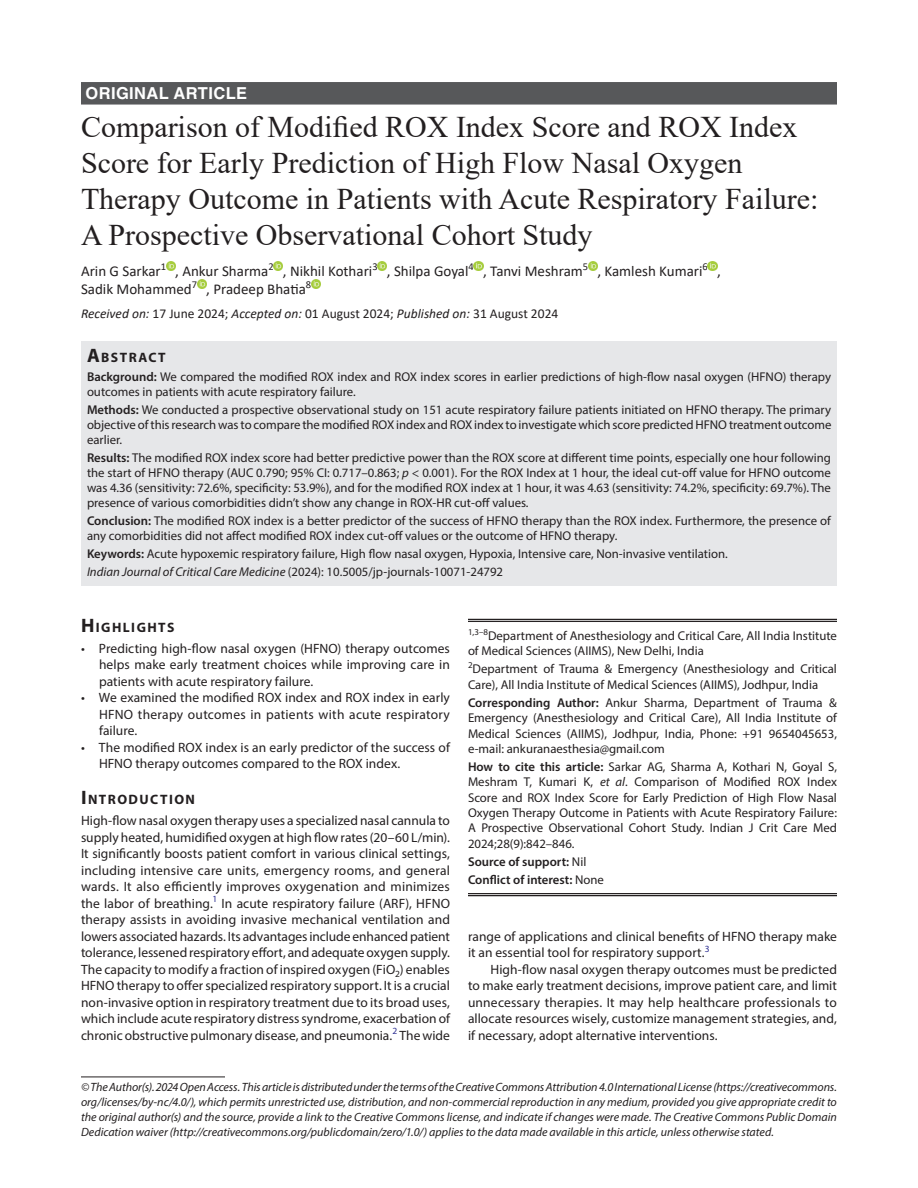
<style>
.page{position:relative;width:918px;height:1188px;background:#fff}
.page>*{position:absolute;margin:0;border:0;box-sizing:border-box;transform-origin:0 0}
.t1{font:30px/36px "Times New Roman";color:#231f20}
.ArticleType{font:700 16.5px "Helvetica LT Std";letter-spacing:.025em;color:#fff}
.AuthorName{font:15px/18px "Calibri";color:#231f20}
.Head-1{font:700 13.65px "Myriad Pro";letter-spacing:.105em;color:#231f20}
.AbstractTitle{font:700 13.65px "Myriad Pro";letter-spacing:.105em;color:#231f20}
.Para-NoIndent{font:13.5px/16.5px "Myriad Pro";color:#231f20;text-align:justify}
.List-Bullet{font:13.5px/16.5px "Myriad Pro";letter-spacing:.005em;color:#231f20;text-align:justify}
.Para-Indent{font:13.5px/16.5px "Myriad Pro";letter-spacing:.005em;color:#231f20;text-align:justify}
.PAS_History{font:13.5px "Calibri";color:#231f20}
.Abstract-Para-first{font:12.75px/15px "Myriad Pro";color:#231f20}
.How_to_Cite{font:12.75px/15.3px "Myriad Pro";color:#231f20;text-align:justify}
.Corresponding_Author{font:12.75px/15.3px "Myriad Pro";color:#231f20;text-align:justify}
.Affiliation{font:12.75px/15.3px "Myriad Pro";color:#231f20}
.Keywords{font:12.75px "Myriad Pro";color:#231f20}
.Affiliation-first{font:12.75px/15.3px "Myriad Pro";color:#231f20}
.JT_DOI{font:12.75px "Myriad Pro";color:#231f20}
.COI{font:600 12.75px "Myriad Pro";color:#231f20}
.Source{font:600 12.75px "Myriad Pro";color:#231f20}
.FootNote{font:italic 12px/15px "Myriad Pro";color:#231f20;text-align:justify}
.s1{font-style:italic}
.s2{font-size:19.5px}
.s3{font-weight:600}
.s4{font-weight:400}
</style>
<div class="page">
<div style="left:81px;top:82px;width:756px;height:23px;background:#57585a"></div>
<div style="left:81px;top:341px;width:756px;height:26px;background:#e6e7e9"></div>
<div style="left:81px;top:366px;width:756px;height:39px;background:#e6e7e9"></div>
<div style="left:81px;top:399px;width:756px;height:54px;background:#e6e7e9"></div>
<div style="left:81px;top:447px;width:756px;height:69px;background:#e6e7e9"></div>
<div style="left:81px;top:510px;width:756px;height:39px;background:#e6e7e9"></div>
<div style="left:81px;top:543px;width:756px;height:24px;background:#e6e7e9"></div>
<div style="left:81px;top:561px;width:756px;height:24px;background:#e6e7e9"></div>
<svg style="left:166px;top:261px;width:9px;height:9px"></svg>
<svg style="left:274px;top:261px;width:9px;height:9px"></svg>
<svg style="left:378px;top:261px;width:9px;height:9px"></svg>
<svg style="left:474px;top:261px;width:9px;height:9px"></svg>
<svg style="left:588px;top:261px;width:9px;height:9px"></svg>
<svg style="left:708px;top:261px;width:9px;height:9px"></svg>
<svg style="left:197px;top:279px;width:9px;height:9px"></svg>
<svg style="left:311px;top:279px;width:9px;height:9px"></svg>
<hr style="left:81px;top:1077px;width:144px;height:1px;background:#231f20">
<hr style="left:468px;top:619px;width:369px;height:1px;background:#231f20">
<hr style="left:468px;top:621px;width:369px;height:1px;background:#231f20">
<hr style="left:468px;top:893px;width:369px;height:1px;background:#231f20">
<hr style="left:468px;top:895px;width:369px;height:1px;background:#231f20">
<p class="ArticleType" style="left:86px;top:83px;width:163px">ORIGINAL ARTICLE</p>
<p class="t1" style="left:81px;top:108px;width:739px">Comparison of Modified ROX Index Score and ROX Index Score for Early Prediction of High Flow Nasal Oxygen Therapy Outcome in Patients with Acute Respiratory Failure:<br>A Prospective Observational Cohort Study</p>
<p class="AuthorName" style="left:81px;top:262px;width:641px">Arin G Sarkar<sup>1</sup> , Ankur Sharma<sup>2</sup> , Nikhil Kothari<sup>3</sup> , Shilpa Goyal<sup>4</sup> , Tanvi Meshram<sup>5</sup> , Kamlesh Kumari<sup>6</sup> ,<br>Sadik Mohammed<sup>7</sup> , Pradeep Bhatia<sup>8</sup></p>
<p class="PAS_History" style="left:81px;top:304px;width:479px"><span class="s1">Received on:</span> 17 June 2024; <span class="s1">Accepted on:</span> 01 August 2024; <span class="s1">Published on:</span> 31 August 2024</p>
<p class="AbstractTitle" style="left:87px;top:348px;width:80px"><span class="s2">A</span>BSTRACT</p>
<p class="Abstract-Para-first" style="left:87px;top:369px;width:746px"><span class="s3">Background:</span> We compared the modified ROX index and ROX index scores in earlier predictions of high-flow nasal oxygen (HFNO) therapy outcomes in patients with acute respiratory failure.</p>
<p class="Abstract-Para-first" style="left:87px;top:402px;width:746px;text-align:justify"><span class="s3">Methods:</span> We conducted a prospective observational study on 151 acute respiratory failure patients initiated on HFNO therapy. The primary objective of this research was to compare the modified ROX index and ROX index to investigate which score predicted HFNO treatment outcome earlier.</p>
<p class="Abstract-Para-first" style="left:87px;top:450px;width:746px;text-align:justify"><span class="s3">Results:</span> The modified ROX index score had better predictive power than the ROX score at different time points, especially one hour following the start of HFNO therapy (AUC 0.790; 95% CI: 0.717–0.863; <span class="s1">p</span> &lt; 0.001). For the ROX Index at 1 hour, the ideal cut-off value for HFNO outcome was 4.36 (sensitivity: 72.6%, specificity: 53.9%), and for the modified ROX index at 1 hour, it was 4.63 (sensitivity: 74.2%, specificity: 69.7%). The presence of various comorbidities didn’t show any change in ROX-HR cut-off values.</p>
<p class="Abstract-Para-first" style="left:87px;top:513px;width:745px"><span class="s3">Conclusion:</span> The modified ROX index is a better predictor of the success of HFNO therapy than the ROX index. Furthermore, the presence of any comorbidities did not affect modified ROX index cut-off values or the outcome of HFNO therapy.</p>
<p class="Keywords" style="left:87px;top:546px;width:642px"><span class="s3">Keywords:</span> Acute hypoxemic respiratory failure, High flow nasal oxygen, Hypoxia, Intensive care, Non-invasive ventilation.</p>
<p class="JT_DOI" style="left:87px;top:564px;width:418px"><span class="s1">Indian Journal of Critical Care Medicine</span> (2024): 10.5005/jp-journals-10071-24792</p>
<p class="Head-1" style="left:81px;top:618px;width:95px"><span class="s2">H</span>IGHLIGHTS</p>
<p class="List-Bullet" style="left:99px;top:640px;width:352px;text-indent:-18px">• Predicting high-flow nasal oxygen (HFNO) therapy outcomes helps make early treatment choices while improving care in patients with acute respiratory failure.</p>
<p class="List-Bullet" style="left:99px;top:689px;width:352px;text-indent:-18px">• We examined the modified ROX index and ROX index in early HFNO therapy outcomes in patients with acute respiratory failure.</p>
<p class="List-Bullet" style="left:99px;top:739px;width:352px;text-indent:-18px">• The modified ROX index is an early predictor of the success of<br>HFNO therapy outcomes compared to the ROX index.</p>
<p class="Head-1" style="left:81px;top:791px;width:116px"><span class="s2">I</span> NTRODUCTION</p>
<p class="Para-NoIndent" style="left:81px;top:812px;width:371px">High-flow nasal oxygen therapy uses a specialized nasal cannula to supply heated, humidified oxygen at high flow rates (20–60 L/min).<br>It significantly boosts patient comfort in various clinical settings, including intensive care units, emergency rooms, and general wards. It also efficiently improves oxygenation and minimizes the labor of breathing.<sup>1</sup> In acute respiratory failure (ARF), HFNO therapy assists in avoiding invasive mechanical ventilation and lowers associated hazards. Its advantages include enhanced patient tolerance, lessened respiratory effort, and adequate oxygen supply.<br>The capacity to modify a fraction of inspired oxygen (FiO<sub>2</sub>) enables HFNO therapy to offer specialized respiratory support. It is a crucial non-invasive option in respiratory treatment due to its broad uses, which include acute respiratory distress syndrome, exacerbation of chronic obstructive pulmonary disease, and pneumonia.<sup>2</sup> The wide</p>
<p class="Affiliation-first" style="left:468px;top:628px;width:370px"><sup>1,3–8</sup>Department of Anesthesiology and Critical Care, All India Institute of Medical Sciences (AIIMS), New Delhi, India</p>
<p class="Affiliation" style="left:468px;top:661px;width:370px"><sup>2</sup>Department of Trauma &amp; Emergency (Anesthesiology and Critical<br>Care), All India Institute of Medical Sciences (AIIMS), Jodhpur, India</p>
<p class="Corresponding_Author" style="left:468px;top:695px;width:371px"><span class="s3">Corresponding Author:</span> Ankur Sharma, Department of Trauma &amp; Emergency (Anesthesiology and Critical Care), All India Institute of Medical Sciences (AIIMS), Jodhpur, India, Phone: +91 9654045653, e-mail: ankuranaesthesia@gmail.com</p>
<p class="How_to_Cite" style="left:468px;top:759px;width:371px"><span class="s3">How to cite this article:</span> Sarkar AG, Sharma A, Kothari N, Goyal S, Meshram T, Kumari K, <span class="s1">et al</span>. Comparison of Modified ROX Index Score and ROX Index Score for Early Prediction of High Flow Nasal Oxygen Therapy Outcome in Patients with Acute Respiratory Failure:<br>A Prospective Observational Cohort Study. Indian J Crit Care Med 2024;28(9):842–846.</p>
<p class="Source" style="left:468px;top:854px;width:120px">Source of support: <span class="s4">Nil</span></p>
<p class="COI" style="left:468px;top:872px;width:137px">Conflict of interest: <span class="s4">None</span></p>
<p class="Para-NoIndent" style="left:468px;top:928px;width:371px">range of applications and clinical benefits of HFNO therapy make it an essential tool for respiratory support.<sup>3</sup></p>
<p class="Para-Indent" style="left:468px;top:961px;width:371px;text-indent:22px">High-flow nasal oxygen therapy outcomes must be predicted to make early treatment decisions, improve patient care, and limit unnecessary therapies. It may help healthcare professionals to allocate resources wisely, customize management strategies, and, if necessary, adopt alternative interventions.</p>
<p class="FootNote" style="left:81px;top:1079px;width:758px">© The Author(s). 2024 Open Access. This article is distributed under the terms of the Creative Commons Attribution 4.0 International License (https://creativecommons. org/licenses/by-nc/4.0/), which permits unrestricted use, distribution, and non-commercial reproduction in any medium, provided you give appropriate credit to the original author(s) and the source, provide a link to the Creative Commons license, and indicate if changes were made. The Creative Commons Public Domain Dedication waiver (http://creativecommons.org/publicdomain/zero/1.0/) applies to the data made available in this article, unless otherwise stated.</p>
</div>
